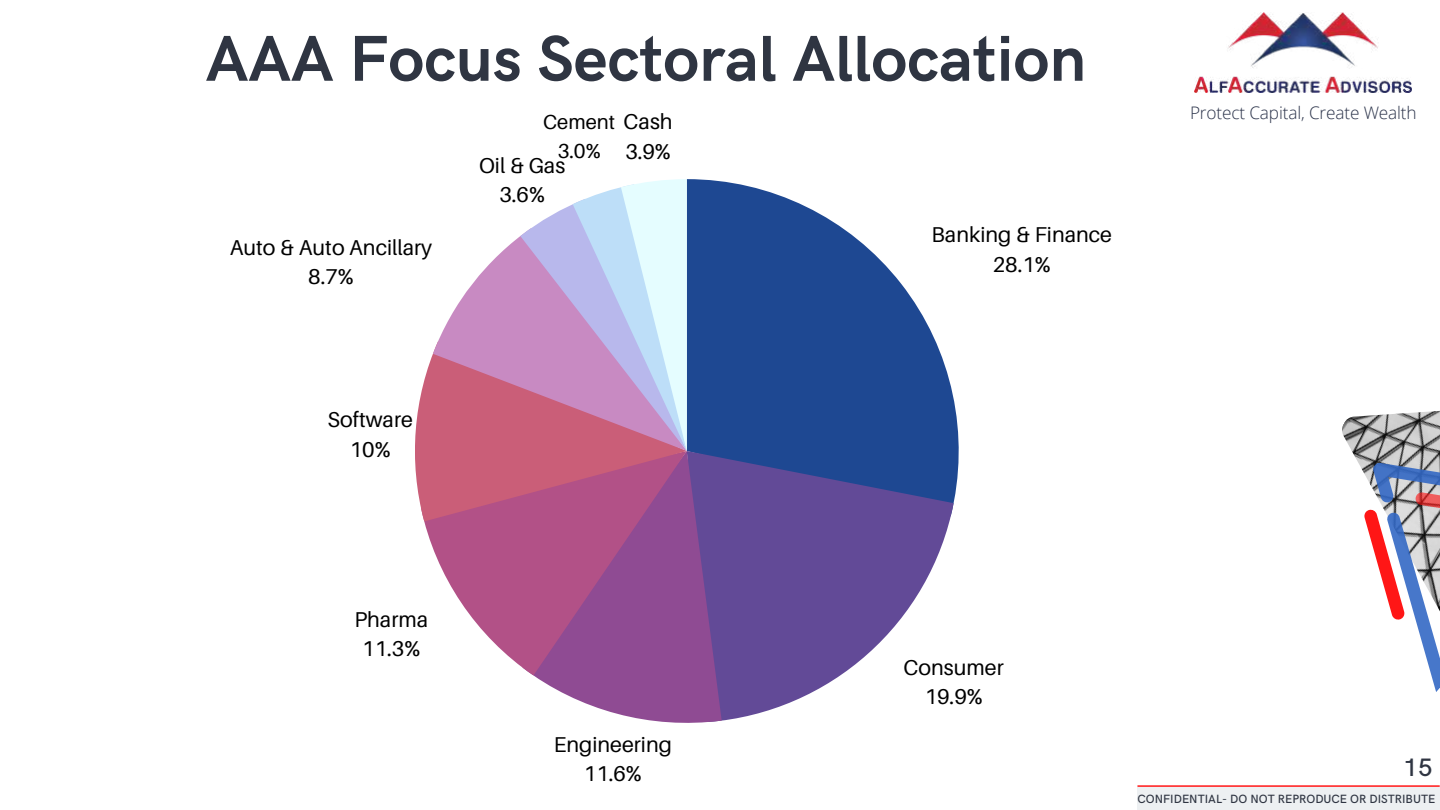
<style>
.page{position:relative;width:1440px;height:810px;background:#fff}
.page>*{position:absolute;margin:0;border:0;box-sizing:border-box;transform-origin:0 0}
.t1{font:700 65px "HK Grotesk";color:#2f3542}
.t2{font:500 25.3px "HK Grotesk";color:#2f3542}
.t3{font:21.5px/29.5px "Aileron";color:#000;text-align:center}
.t4{font:20.3px "Aileron";color:#000}
.t5{font:300 17.2px "Open Sans";letter-spacing:-.01em;color:#2b334a}
.t6{font:500 12px "HK Grotesk";color:#2f3542}
.s1{font-size:21.5px}
</style>
<div class="page">
<img style="left:1195px;top:12px;width:217px;height:80px">
<svg style="left:1342px;top:410px;width:98px;height:282px"></svg>
<svg style="left:1342px;top:449px;width:98px;height:174px"></svg>
<div style="left:1137px;top:787px;width:303px;height:22px;background:#edf0f2"></div>
<hr style="left:1137px;top:785px;width:303px;height:2px;background:#ff1616">
<svg style="left:687px;top:179px;width:272px;height:322px;fill:#1e4892"></svg>
<svg style="left:722px;top:451px;width:232px;height:270px;fill:#624a97"></svg>
<svg style="left:533px;top:451px;width:189px;height:272px;background:#9164a3"></svg>
<svg style="left:424px;top:521px;width:263px;height:154px"></svg>
<svg style="left:415px;top:354px;width:272px;height:167px;background:#be5d84"></svg>
<svg style="left:433px;top:236px;width:87px;height:215px"></svg>
<svg style="left:520px;top:179px;width:167px;height:272px;background:#cdb9d9"></svg>
<h1 class="t1" style="left:206px;top:22px;width:882px">AAA Focus Sectoral Allocation</h1>
<p class="t3" style="left:230px;top:232px;width:204px">Auto &amp; Auto Ancillary<br>8.7%</p>
<p class="t4" style="left:543px;top:109px;width:131px">Cement <span class="s1">Cash</span></p>
<p class="t3" style="left:625px;top:136px;width:47px">3.9%</p>
<p class="t3" style="left:479px;top:150px;width:88px">Oil &amp; Gas<br>3.6%</p>
<p class="t4" style="left:558px;top:138px;width:45px">3.0%</p>
<p class="t3" style="left:328px;top:405px;width:87px">Software<br>10%</p>
<p class="t3" style="left:932px;top:219px;width:182px">Banking &amp; Finance<br>28.1%</p>
<p class="t5" style="left:1190px;top:101px;width:228px">Protect Capital, Create Wealth</p>
<p class="t3" style="left:354px;top:604px;width:75px">Pharma<br>11.3%</p>
<p class="t3" style="left:554px;top:729px;width:120px">Engineering<br>11.6%</p>
<p class="t3" style="left:904px;top:652px;width:102px">Consumer<br>19.9%</p>
<p class="t2" style="left:1404px;top:753px;width:30px">15</p>
<p class="t6" style="left:1137px;top:793px;width:299px">CONFIDENTIAL- DO NOT REPRODUCE OR DISTRIBUTE</p>
</div>
